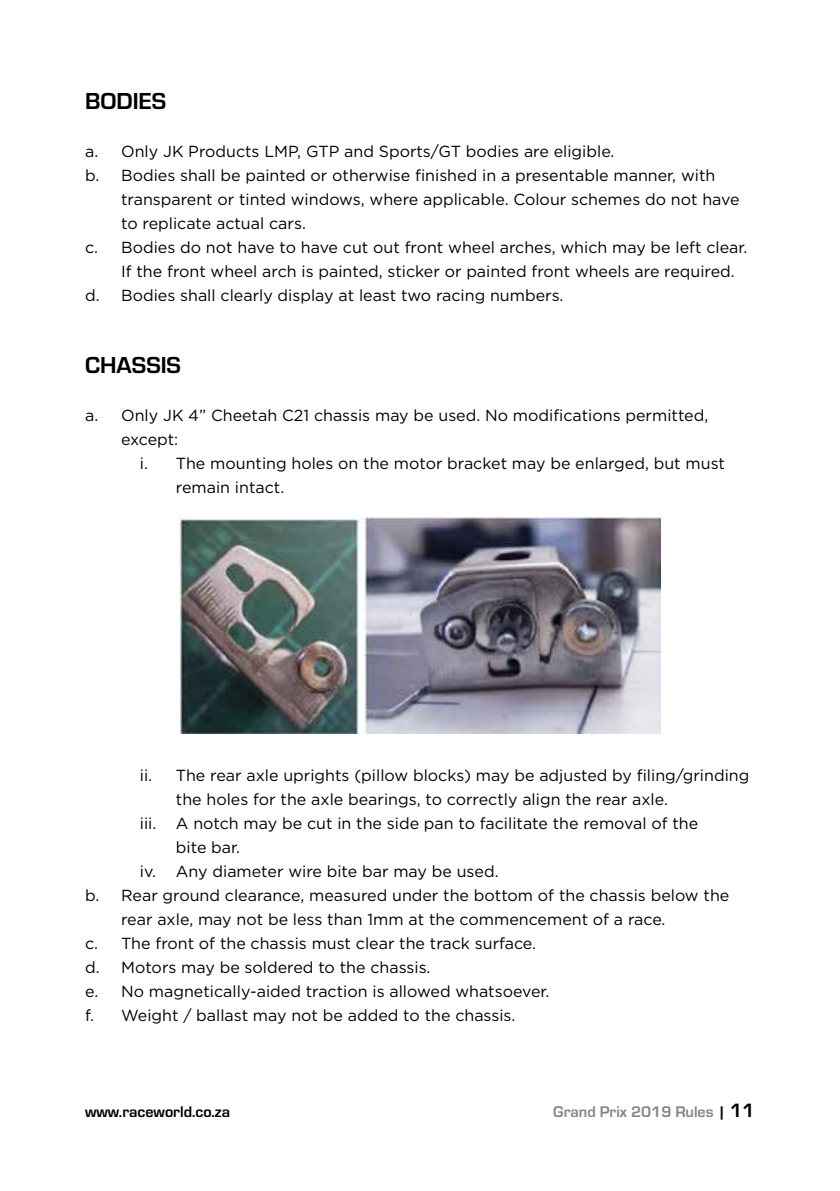
<style>
.page{position:relative;width:840px;height:1191px;background:#fff}
.page>*{position:absolute;margin:0;border:0;box-sizing:border-box;transform-origin:0 0}
.t1{font:700 24px "Eurostile";color:#000}
.t2{font:16px/24px "Gotham HTF";color:#000}
.t3{font:700 16px "Eurostile";color:#878787}
.t4{font:700 16px "Eurostile";color:#000}
.s1{color:#000}
.s2{font-size:20px;color:#000}
</style>
<div class="page">
<img style="left:180px;top:517px;width:480px;height:216px">
<h1 class="t1" style="left:85px;top:84px;width:83px">BODIES</h1>
<p class="t2" style="left:85px;top:139px;width:530px">a. Only JK Products LMP, GTP and Sports/GT bodies are eligible.</p>
<p class="t2" style="left:85px;top:163px;width:631px">b. Bodies shall be painted or otherwise finished in a presentable manner, with</p>
<p class="t2" style="left:121px;top:187px;width:619px">transparent or tinted windows, where applicable. Colour schemes do not have</p>
<p class="t2" style="left:121px;top:211px;width:186px">to replicate actual cars.</p>
<p class="t2" style="left:85px;top:235px;width:663px">c. Bodies do not have to have cut out front wheel arches, which may be left clear.</p>
<p class="t2" style="left:121px;top:259px;width:614px">If the front wheel arch is painted, sticker or painted front wheels are required.</p>
<p class="t2" style="left:85px;top:283px;width:479px">d. Bodies shall clearly display at least two racing numbers.</p>
<h1 class="t1" style="left:85px;top:348px;width:97px">CHASSIS</h1>
<p class="t2" style="left:121px;top:403px;width:588px;text-indent:-36px">a. Only JK 4” Cheetah C21 chassis may be used. No modifications permitted, except:</p>
<p class="t2" style="left:176px;top:451px;width:550px;text-indent:-36px">i. The mounting holes on the motor bracket may be enlarged, but must remain intact.</p>
<p class="t2" style="left:140px;top:763px;width:610px">ii. The rear axle uprights (pillow blocks) may be adjusted by filing/grinding</p>
<p class="t2" style="left:176px;top:787px;width:493px">the holes for the axle bearings, to correctly align the rear axle.</p>
<p class="t2" style="left:140px;top:811px;width:559px">iii. A notch may be cut in the side pan to facilitate the removal of the</p>
<p class="t2" style="left:176px;top:835px;width:66px">bite bar.</p>
<p class="t2" style="left:140px;top:859px;width:360px">iv. Any diameter wire bite bar may be used.</p>
<p class="t2" style="left:85px;top:883px;width:645px">b. Rear ground clearance, measured under the bottom of the chassis below the</p>
<p class="t2" style="left:121px;top:907px;width:545px">rear axle, may not be less than 1mm at the commencement of a race.</p>
<p class="t2" style="left:85px;top:931px;width:452px">c. The front of the chassis must clear the track surface.</p>
<p class="t2" style="left:85px;top:955px;width:347px">d. Motors may be soldered to the chassis.</p>
<p class="t2" style="left:85px;top:979px;width:465px">e. No magnetically-aided traction is allowed whatsoever.</p>
<p class="t2" style="left:85px;top:1003px;width:431px">f. Weight / ballast may not be added to the chassis.</p>
<p class="t4" style="left:85px;top:1100px;width:146px">www.raceworld.co.za</p>
<p class="t3" style="left:553px;top:1100px;width:203px">Grand Prix 2019 Rules <span class="s1">|</span> <span class="s2">11</span></p>
</div>
